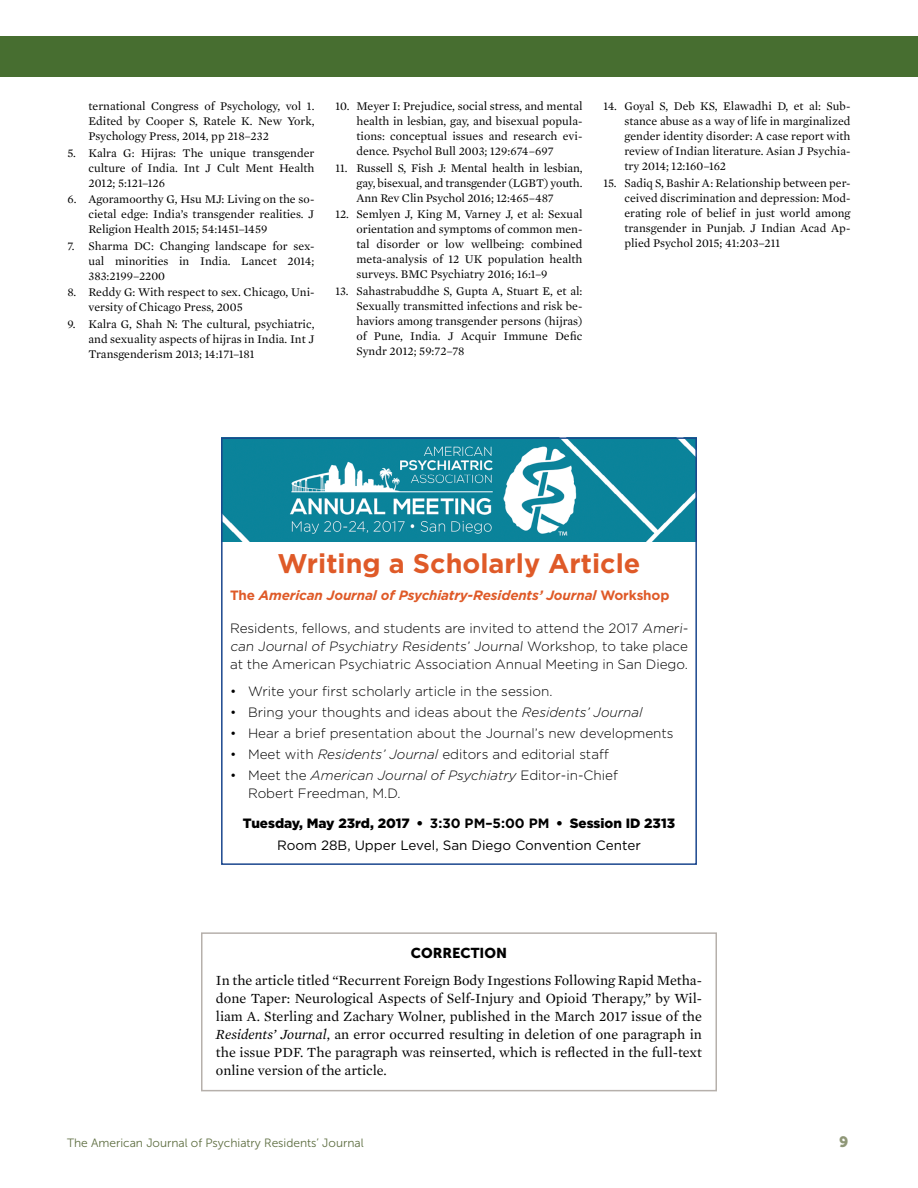
<style>
.page{position:relative;width:918px;height:1188px;background:#fff}
.page>*{position:absolute;margin:0;border:0;box-sizing:border-box;transform-origin:0 0}
.t1{font:700 27px "Gotham";color:#df5a28}
.t2{font:15px "Museo Sans 900";color:#8f9777}
.t3{font:14.25px/18px "Mercury Text G1";color:#000;text-align:justify}
.t4{font:14.25px "Museo Sans 900";color:#000}
.t5{font:300 13.5px/18px "Gotham";color:#000}
.t6{font:13.5px/22.5px "Gotham";color:#000;text-align:center}
.t7{font:italic 700 13.5px "Gotham";letter-spacing:-.01em;color:#df5a28}
.t8{font:12px/15px "Mercury Text G1";color:#000;text-align:justify}
.t9{font:12px "Museo Sans 300";color:#5e6e41}
.s1{font-style:normal}
.s2{font-style:italic}
.s3{font-weight:900}
.s4{font-weight:700}
</style>
<div class="page">
<div style="left:0;top:36px;width:918px;height:40px;background:#476e30"></div>
<img style="left:224px;top:440px;width:470px;height:101px">
<div style="left:221px;top:437px;width:476px;height:428px;border:2px solid #1a468d"></div>
<div style="left:201px;top:932px;width:516px;height:159px;border:2px solid #b6b0ab"></div>
<p class="t8" style="left:88px;top:98px;width:228px">ternational Congress of Psychology, vol 1.<br>Edited by Cooper S, Ratele K. New York, Psychology Press, 2014, pp 218–232</p>
<p class="t8" style="left:88px;top:145px;width:228px;text-indent:-21px">5. Kalra G: Hijras: The unique transgender culture of India. Int J Cult Ment Health 2012; 5:121–126</p>
<p class="t8" style="left:88px;top:191px;width:227px;text-indent:-21px">6. Agoramoorthy G, Hsu MJ: Living on the so&shy;cietal edge: India’s transgender realities. J Religion Health 2015; 54:1451–1459</p>
<p class="t8" style="left:88px;top:238px;width:228px;text-indent:-21px">7. Sharma DC: Changing landscape for sex&shy;ual minorities in India. Lancet 2014; 383:2199–2200</p>
<p class="t8" style="left:88px;top:284px;width:228px;text-indent:-21px">8. Reddy G: With respect to sex. Chicago, Uni&shy;versity of Chicago Press, 2005</p>
<p class="t8" style="left:88px;top:316px;width:228px;text-indent:-21px">9. Kalra G, Shah N: The cultural, psychiatric, and sexuality aspects of hijras in India. Int J Transgenderism 2013; 14:171–181</p>
<p class="t8" style="left:356px;top:98px;width:228px;text-indent:-21px">10. Meyer I: Prejudice, social stress, and mental health in lesbian, gay, and bisexual popula&shy;tions: conceptual issues and research evi&shy;dence. Psychol Bull 2003; 129:674–697</p>
<p class="t8" style="left:356px;top:160px;width:228px;text-indent:-21px">11. Russell S, Fish J: Mental health in lesbian, gay, bisexual, and transgender (LGBT) youth.<br>Ann Rev Clin Psychol 2016; 12:465–487</p>
<p class="t8" style="left:356px;top:206px;width:228px;text-indent:-21px">12. Semlyen J, King M, Varney J, et al: Sexual orientation and symptoms of common men&shy;tal disorder or low wellbeing: combined meta-analysis of 12 UK population health surveys. BMC Psychiatry 2016; 16:1–9</p>
<p class="t8" style="left:356px;top:283px;width:228px;text-indent:-21px">13. Sahastrabuddhe S, Gupta A, Stuart E, et al:<br>Sexually transmitted infections and risk be&shy;haviors among transgender persons (hijras) of Pune, India. J Acquir Immune Defic Syndr 2012; 59:72–78</p>
<p class="t8" style="left:624px;top:98px;width:228px;text-indent:-21px">14. Goyal S, Deb KS, Elawadhi D, et al: Sub&shy;stance abuse as a way of life in marginalized gender identity disorder: A case report with review of Indian literature. Asian J Psychia&shy;try 2014; 12:160–162</p>
<p class="t8" style="left:624px;top:175px;width:228px;text-indent:-21px">15. Sadiq S, Bashir A: Relationship between per&shy;ceived discrimination and depression: Mod&shy;erating role of belief in just world among transgender in Punjab. J Indian Acad Ap&shy;plied Psychol 2015; 41:203–211</p>
<h1 class="t1" style="left:278px;top:545px;width:364px">Writing a Scholarly Article</h1>
<p class="t7" style="left:230px;top:586px;width:441px"><span class="s1">The</span> American Journal of Psychiatry-Residents’ Journal <span class="s1">Workshop</span></p>
<p class="t5" style="left:230px;top:618px;width:461px">Residents, fellows, and students are invited to attend the 2017 Ameri&shy;can Journal of Psychiatry Residents’ Journal Workshop, to take place at the American Psychiatric Association Annual Meeting in San Diego.</p>
<p class="t5" style="left:230px;top:681px;width:324px">• Write your first scholarly article in the session.</p>
<p class="t5" style="left:230px;top:702px;width:414px">• Bring your thoughts and ideas about the <span class="s2">Residents’ Journal</span></p>
<p class="t5" style="left:230px;top:723px;width:445px">• Hear a brief presentation about the Journal’s new developments</p>
<p class="t5" style="left:230px;top:744px;width:380px">• Meet with <span class="s2">Residents’ Journal</span> editors and editorial staff</p>
<p class="t5" style="left:248px;top:765px;width:371px;text-indent:-18px">• Meet the <span class="s2">American Journal of Psychiatry</span> Editor-in-Chief<br>Robert Freedman, M.D.</p>
<p class="t6" style="left:243px;top:811px;width:434px"><span class="s3">Tuesday, May 23rd, 2017 •</span> <span class="s4">3:30 PM–5:00 PM</span> <span class="s3">• Session ID 2313<br></span>Room 28B, Upper Level, San Diego Convention Center</p>
<p class="t4" style="left:411px;top:945px;width:98px">CORRECTION</p>
<p class="t3" style="left:216px;top:971px;width:488px">In the article titled “Recurrent Foreign Body Ingestions Following Rapid Metha&shy;done Taper: Neurological Aspects of Self-Injury and Opioid Therapy,” by Wil&shy;liam A. Sterling and Zachary Wolner, published in the March 2017 issue of the <span class="s2">Residents’ Journal</span>, an error occurred resulting in deletion of one paragraph in the issue PDF. The paragraph was reinserted, which is reflected in the full-text online version of the article.</p>
<p class="t9" style="left:67px;top:1136px;width:298px">The American Journal of Psychiatry Residents’ Journal</p>
<p class="t2" style="left:839px;top:1133px;width:11px">9</p>
</div>
